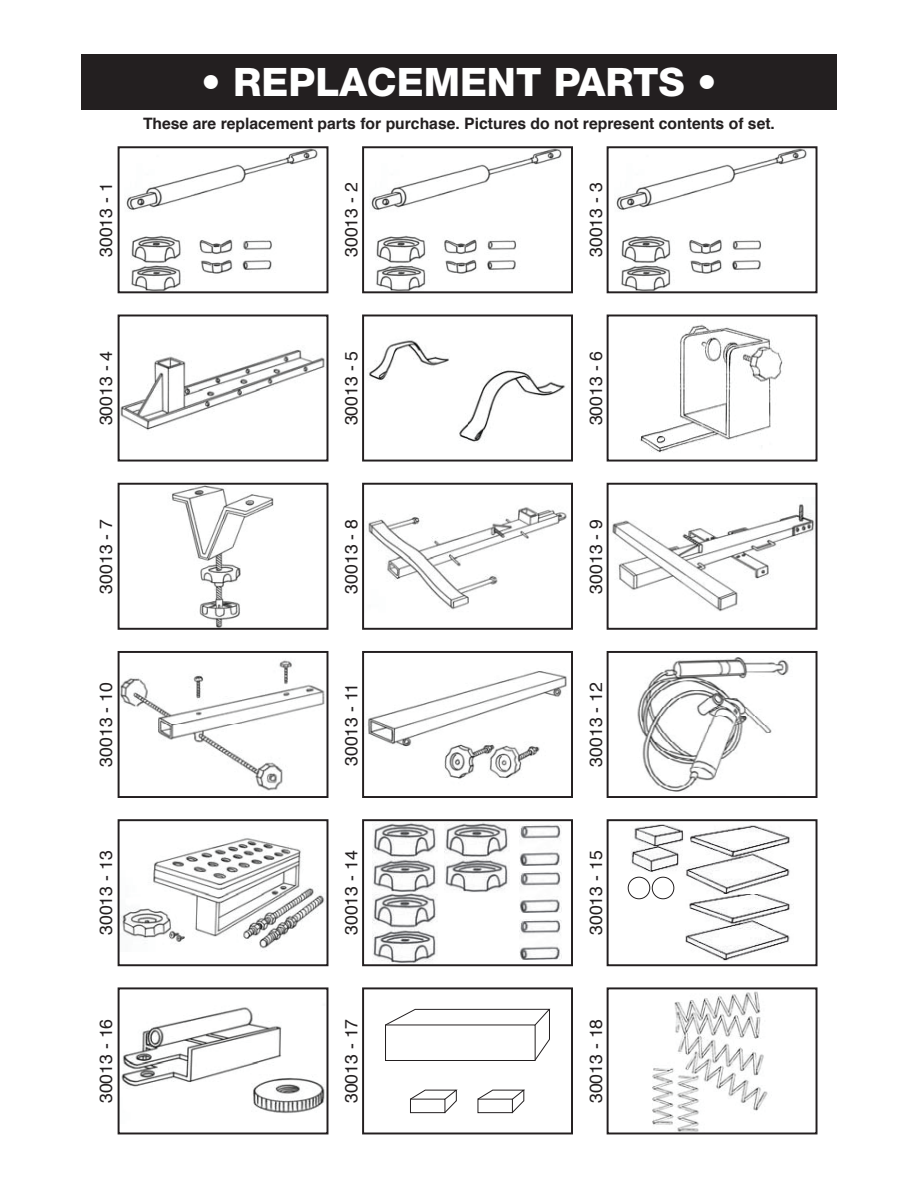
<style>
.page{position:relative;width:918px;height:1188px;background:#fff}
.page>*{position:absolute;margin:0;border:0;box-sizing:border-box;transform-origin:0 0}
.t1{font:800 39.3px "Helvetica Neue LT Std";color:#fff}
.t2{font:17.7px "Helvetica";color:#231f20}
.t3{font:700 15.75px "Helvetica";color:#231f20}
</style>
<div class="page">
<div style="left:81px;top:54px;width:756px;height:55px;background:#231f20"></div>
<img style="left:126px;top:149px;width:192px;height:141px">
<div style="left:118px;top:146px;width:210px;height:147px;border:2px solid #231f20"></div>
<img style="left:121px;top:350px;width:204px;height:81px">
<div style="left:118px;top:315px;width:210px;height:147px;border:2px solid #231f20"></div>
<img style="left:171px;top:486px;width:103px;height:141px">
<div style="left:118px;top:483px;width:210px;height:147px;border:2px solid #231f20"></div>
<img style="left:121px;top:660px;width:204px;height:131px">
<div style="left:118px;top:651px;width:210px;height:147px;border:2px solid #231f20"></div>
<img style="left:121px;top:838px;width:204px;height:113px">
<div style="left:118px;top:819px;width:210px;height:147px;border:2px solid #231f20"></div>
<img style="left:121px;top:1007px;width:204px;height:107px">
<div style="left:118px;top:987px;width:210px;height:147px;border:2px solid #231f20"></div>
<img style="left:371px;top:149px;width:191px;height:141px">
<div style="left:362px;top:146px;width:211px;height:147px;border:2px solid #231f20"></div>
<img style="left:369px;top:340px;width:196px;height:103px">
<div style="left:362px;top:315px;width:211px;height:147px;border:2px solid #231f20"></div>
<img style="left:368px;top:507px;width:199px;height:103px">
<div style="left:362px;top:483px;width:211px;height:147px;border:2px solid #231f20"></div>
<img style="left:367px;top:671px;width:200px;height:108px">
<div style="left:362px;top:651px;width:211px;height:147px;border:2px solid #231f20"></div>
<div style="left:362px;top:819px;width:211px;height:147px;border:2px solid #231f20"></div>
<div style="left:385px;top:1025px;width:150px;height:36px;border:1px solid #231f20"></div>
<svg style="left:385px;top:1009px;width:164px;height:17px"></svg>
<svg style="left:534px;top:1038px;width:16px;height:23px"></svg>
<hr style="left:549px;top:1009px;width:1px;height:30px;background:#231f20">
<svg style="left:410px;top:1090px;width:47px;height:23px"></svg>
<svg style="left:477px;top:1090px;width:48px;height:23px"></svg>
<div style="left:362px;top:987px;width:211px;height:147px;border:2px solid #231f20"></div>
<img style="left:616px;top:149px;width:191px;height:141px">
<div style="left:607px;top:146px;width:211px;height:147px;border:2px solid #231f20"></div>
<img style="left:640px;top:324px;width:143px;height:129px">
<div style="left:607px;top:315px;width:211px;height:147px;border:2px solid #231f20"></div>
<img style="left:612px;top:504px;width:203px;height:108px">
<div style="left:607px;top:483px;width:211px;height:147px;border:2px solid #231f20"></div>
<img style="left:637px;top:657px;width:152px;height:135px">
<div style="left:607px;top:651px;width:211px;height:147px;border:2px solid #231f20"></div>
<div style="left:607px;top:819px;width:211px;height:147px;border:2px solid #231f20"></div>
<img style="left:652px;top:991px;width:116px;height:140px">
<div style="left:607px;top:987px;width:211px;height:147px;border:2px solid #231f20"></div>
<img style="left:686px;top:893px;width:104px;height:68px">
<img style="left:630px;top:825px;width:160px;height:68px">
<div style="left:628px;top:877px;width:22px;height:22px;border:1px solid #231f20;border-radius:50%"></div>
<div style="left:652px;top:877px;width:22px;height:22px;border:1px solid #231f20;border-radius:50%"></div>
<img style="left:519px;top:825px;width:42px;height:41px">
<img style="left:519px;top:871px;width:42px;height:41px">
<img style="left:519px;top:919px;width:42px;height:41px">
<img style="left:372px;top:822px;width:64px;height:141px">
<img style="left:444px;top:822px;width:64px;height:70px">
<p class="t2" style="left:92px;top:257px;width:76px;rotate:-90deg">30013 - 1</p>
<h1 class="t1" style="left:201px;top:58px;width:517px">• REPLACEMENT PARTS •</h1>
<p class="t3" style="left:143px;top:111px;width:633px">These are replacement parts for purchase. Pictures do not represent contents of set.</p>
<p class="t2" style="left:338px;top:257px;width:76px;rotate:-90deg">30013 - 2</p>
<p class="t2" style="left:582px;top:257px;width:76px;rotate:-90deg">30013 - 3</p>
<p class="t2" style="left:92px;top:425px;width:76px;rotate:-90deg">30013 - 4</p>
<p class="t2" style="left:338px;top:425px;width:76px;rotate:-90deg">30013 - 5</p>
<p class="t2" style="left:582px;top:425px;width:76px;rotate:-90deg">30013 - 6</p>
<p class="t2" style="left:92px;top:594px;width:76px;rotate:-90deg">30013 - 7</p>
<p class="t2" style="left:92px;top:767px;width:86px;rotate:-90deg">30013 - 10</p>
<p class="t2" style="left:92px;top:935px;width:86px;rotate:-90deg">30013 - 13</p>
<p class="t2" style="left:92px;top:1103px;width:86px;rotate:-90deg">30013 - 16</p>
<p class="t2" style="left:338px;top:594px;width:76px;rotate:-90deg">30013 - 8</p>
<p class="t2" style="left:338px;top:766px;width:85px;rotate:-90deg">30013 - 11</p>
<p class="t2" style="left:338px;top:935px;width:86px;rotate:-90deg">30013 - 14</p>
<p class="t2" style="left:338px;top:1103px;width:86px;rotate:-90deg">30013 - 17</p>
<p class="t2" style="left:582px;top:594px;width:76px;rotate:-90deg">30013 - 9</p>
<p class="t2" style="left:582px;top:767px;width:86px;rotate:-90deg">30013 - 12</p>
<p class="t2" style="left:582px;top:935px;width:86px;rotate:-90deg">30013 - 15</p>
<p class="t2" style="left:582px;top:1103px;width:86px;rotate:-90deg">30013 - 18</p>
</div>
